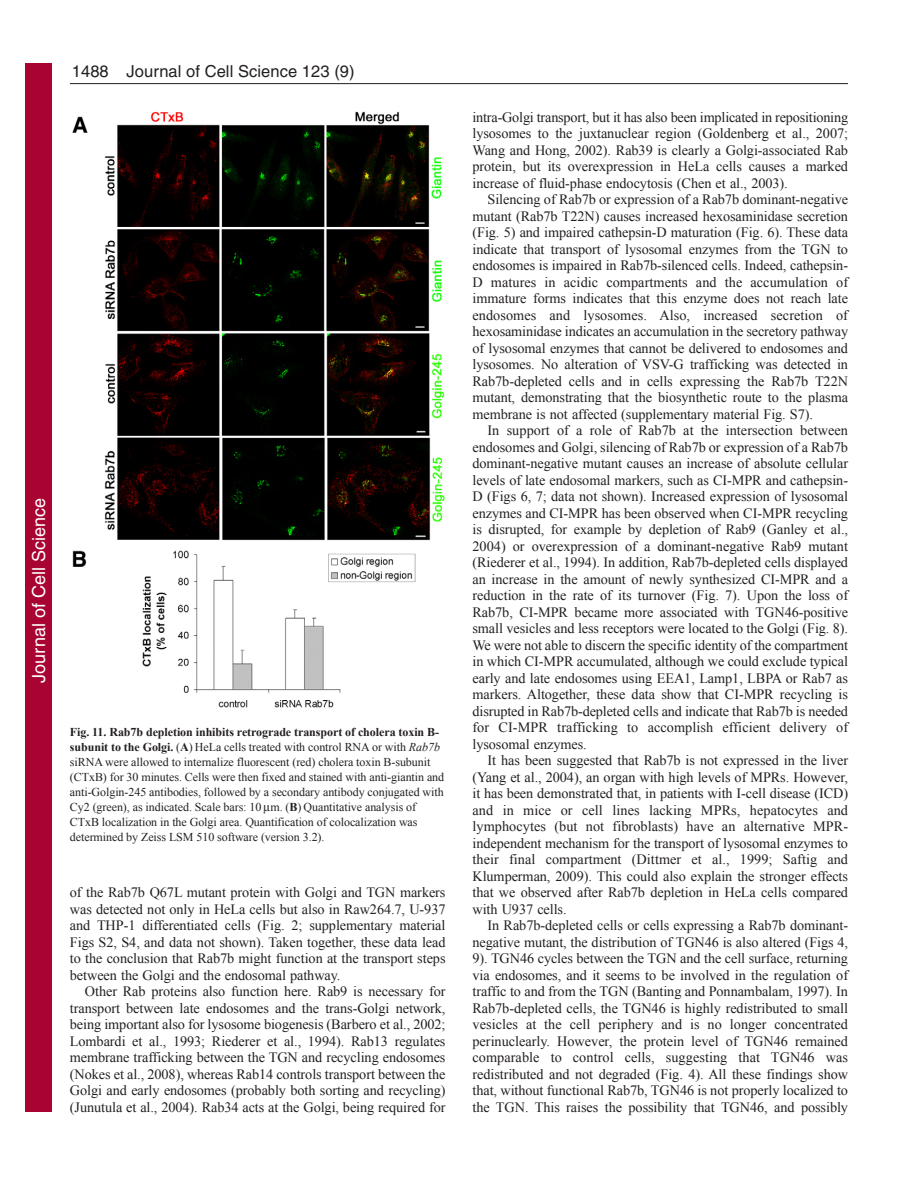
<style>
.page{position:relative;width:918px;height:1188px;background:#fff}
.page>*{position:absolute;margin:0;border:0;box-sizing:border-box;transform-origin:0 0}
.t1{font:18px "Helvetica";color:#fff}
.t2{font:16.5px "Helvetica";letter-spacing:.005em;color:#231f20}
.t3{font:14.25px/16.5px "Times New Roman";letter-spacing:-.005em;color:#231f20;text-align:justify}
.t4{font:12px/15px "Times New Roman";letter-spacing:-.005em;color:#231f20}
.s1{font-weight:700}
.s2{font-style:italic}
</style>
<div class="page">
<hr style="left:70px;top:83px;width:778px;height:1px;background:#231f20">
<img style="left:72px;top:111px;width:373px;height:597px">
<div style="left:26px;top:64px;width:26px;height:1048px;background:#a90332"></div>
<p class="t2" style="left:72px;top:65px;width:284px">1488 Journal of Cell Science 123 (9)</p>
<p class="t1" style="left:28px;top:683px;width:186px;rotate:-90deg">Journal of Cell Science</p>
<p class="t4" style="left:70px;top:724px;width:376px"><span class="s1">Fig. 11. Rab7b depletion inhibits retrograde transport of cholera toxin B&shy;subunit to the Golgi.</span> (<span class="s1">A</span>) HeLa cells treated with control RNA or with <span class="s2">Rab7b </span>siRNA were allowed to internalize fluorescent (red) cholera toxin B-subunit (CTxB) for 30 minutes. Cells were then fixed and stained with anti-giantin and anti-Golgin-245 antibodies, followed by a secondary antibody conjugated with Cy2 (green), as indicated. Scale bars: 10 m. (<span class="s1">B</span>) Quantitative analysis of CTxB localization in the Golgi area. Quantification of colocalization was determined by Zeiss LSM 510 software (version 3.2).</p>
<p class="t3" style="left:70px;top:884px;width:377px">of the Rab7b Q67L mutant protein with Golgi and TGN markers was detected not only in HeLa cells but also in Raw264.7, U-937 and THP-1 differentiated cells (Fig. 2; supplementary material Figs S2, S4, and data not shown). Taken together, these data lead to the conclusion that Rab7b might function at the transport steps between the Golgi and the endosomal pathway.</p>
<p class="t3" style="left:70px;top:983px;width:377px;text-indent:15px">Other Rab proteins also function here. Rab9 is necessary for transport between late endosomes and the trans-Golgi network, being important also for lysosome biogenesis (Barbero et al., 2002; Lombardi et al., 1993; Riederer et al., 1994). Rab13 regulates membrane trafficking between the TGN and recycling endosomes (Nokes et al., 2008), whereas Rab14 controls transport between the Golgi and early endosomes (probably both sorting and recycling) (Junutula et al., 2004). Rab34 acts at the Golgi, being required for</p>
<p class="t3" style="left:473px;top:108px;width:377px">intra-Golgi transport, but it has also been implicated in repositioning lysosomes to the juxtanuclear region (Goldenberg et al., 2007; Wang and Hong, 2002). Rab39 is clearly a Golgi-associated Rab protein, but its overexpression in HeLa cells causes a marked increase of fluid-phase endocytosis (Chen et al., 2003).</p>
<p class="t3" style="left:473px;top:191px;width:377px;text-indent:15px">Silencing of Rab7b or expression of a Rab7b dominant-negative mutant (Rab7b T22N) causes increased hexosaminidase secretion (Fig. 5) and impaired cathepsin-D maturation (Fig. 6). These data indicate that transport of lysosomal enzymes from the TGN to endosomes is impaired in Rab7b-silenced cells. Indeed, cathepsin-D matures in acidic compartments and the accumulation of immature forms indicates that this enzyme does not reach late endosomes and lysosomes. Also, increased secretion of hexosaminidase indicates an accumulation in the secretory pathway of lysosomal enzymes that cannot be delivered to endosomes and lysosomes. No alteration of VSV-G trafficking was detected in Rab7b-depleted cells and in cells expressing the Rab7b T22N mutant, demonstrating that the biosynthetic route to the plasma membrane is not affected (supplementary material Fig. S7).</p>
<p class="t3" style="left:473px;top:422px;width:377px;text-indent:15px">In support of a role of Rab7b at the intersection between endosomes and Golgi, silencing of Rab7b or expression of a Rab7b dominant-negative mutant causes an increase of absolute cellular levels of late endosomal markers, such as CI-MPR and cathepsin-D (Figs 6, 7; data not shown). Increased expression of lysosomal enzymes and CI-MPR has been observed when CI-MPR recycling is disrupted, for example by depletion of Rab9 (Ganley et al., 2004) or overexpression of a dominant-negative Rab9 mutant (Riederer et al., 1994). In addition, Rab7b-depleted cells displayed an increase in the amount of newly synthesized CI-MPR and a reduction in the rate of its turnover (Fig. 7). Upon the loss of Rab7b, CI-MPR became more associated with TGN46-positive small vesicles and less receptors were located to the Golgi (Fig. 8).<br>We were not able to discern the specific identity of the compartment in which CI-MPR accumulated, although we could exclude typical early and late endosomes using EEA1, Lamp1, LBPA or Rab7 as markers. Altogether, these data show that CI-MPR recycling is disrupted in Rab7b-depleted cells and indicate that Rab7b is needed for CI-MPR trafficking to accomplish efficient delivery of lysosomal enzymes.</p>
<p class="t3" style="left:473px;top:752px;width:377px;text-indent:15px">It has been suggested that Rab7b is not expressed in the liver (Yang et al., 2004), an organ with high levels of MPRs. However, it has been demonstrated that, in patients with I-cell disease (ICD) and in mice or cell lines lacking MPRs, hepatocytes and lymphocytes (but not fibroblasts) have an alternative MPR&shy;independent mechanism for the transport of lysosomal enzymes to their final compartment (Dittmer et al., 1999; Saftig and Klumperman, 2009). This could also explain the stronger effects that we observed after Rab7b depletion in HeLa cells compared with U937 cells.</p>
<p class="t3" style="left:473px;top:917px;width:377px;text-indent:15px">In Rab7b-depleted cells or cells expressing a Rab7b dominant&shy;negative mutant, the distribution of TGN46 is also altered (Figs 4, 9). TGN46 cycles between the TGN and the cell surface, returning via endosomes, and it seems to be involved in the regulation of traffic to and from the TGN (Banting and Ponnambalam, 1997). In Rab7b-depleted cells, the TGN46 is highly redistributed to small vesicles at the cell periphery and is no longer concentrated perinuclearly. However, the protein level of TGN46 remained comparable to control cells, suggesting that TGN46 was redistributed and not degraded (Fig. 4). All these findings show that, without functional Rab7b, TGN46 is not properly localized to the TGN. This raises the possibility that TGN46, and possibly</p>
</div>
